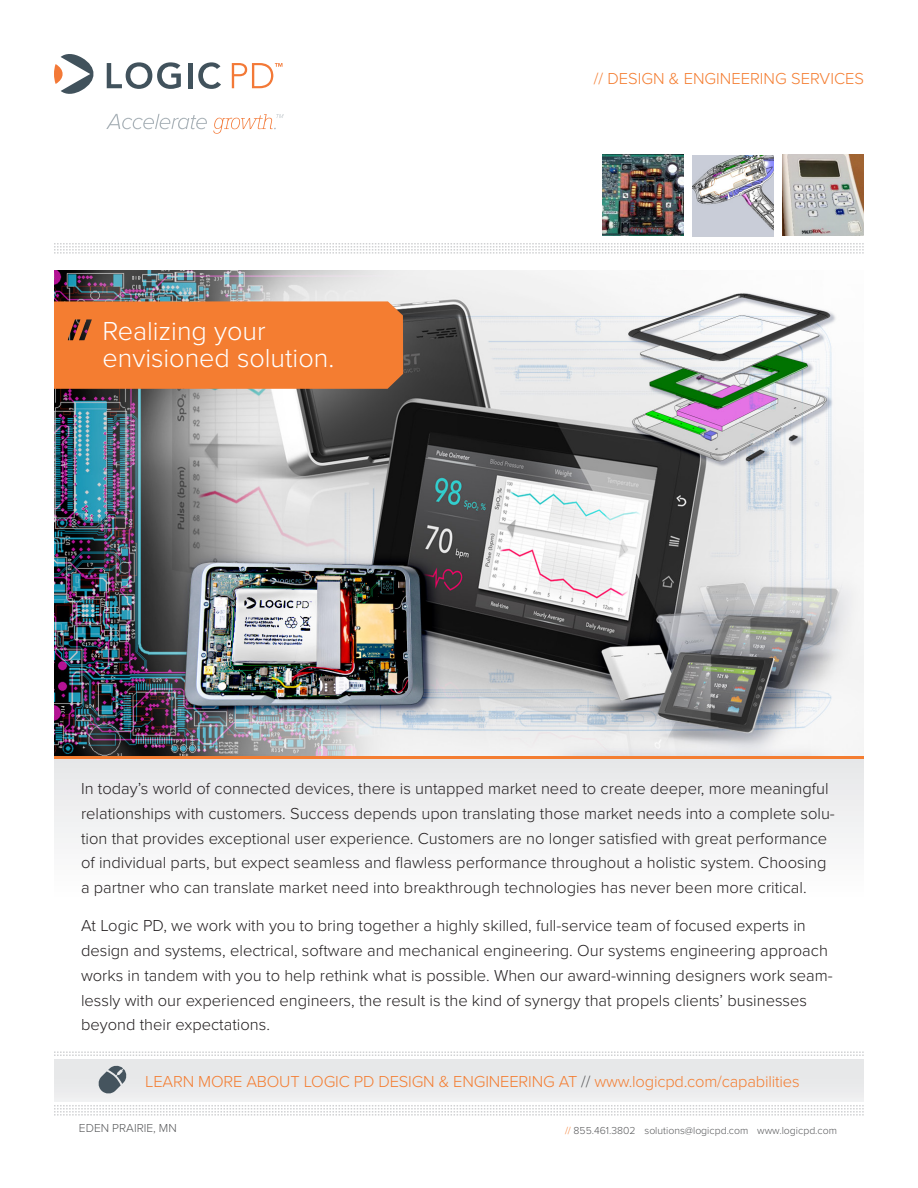
<style>
.page{position:relative;width:918px;height:1188px;background:#fff}
.page>*{position:absolute;margin:0;border:0;box-sizing:border-box;transform-origin:0 0}
.Main_Headline__White{font:300 27px "Proxima Nova";color:#fff}
.Body_Copy__Large{font:300 16.5px/24.8px "Proxima Nova";color:#231f20}
.Body_Copy__Large-2{font:300 16.5px "Proxima Nova";letter-spacing:-.01em;color:#f47d31}
.Footer_Contact_Info{font:300 12px "Proxima Nova";color:#57585a}
.t1{font:300 12px "Proxima Nova";color:#231f20}
.Footer_Contact_Info-2{font:300 10.5px "Proxima Nova";color:#57585a}
.s1{color:#57585a}
.s2{color:#f47d31}
</style>
<div class="page">
<svg style="left:54px;top:54px;width:40px;height:40px"></svg>
<svg style="left:107px;top:62px;width:74px;height:27px"></svg>
<hr style="left:188px;top:63px;width:4px;height:25px;background:#41525c">
<svg style="left:198px;top:62px;width:23px;height:27px"></svg>
<svg style="left:232px;top:63px;width:50px;height:25px"></svg>
<svg style="left:106px;top:114px;width:101px;height:15px"></svg>
<svg style="left:213px;top:114px;width:71px;height:20px"></svg>
<svg style="left:54px;top:1105px;width:810px;height:11px"></svg>
<svg style="left:54px;top:1051px;width:810px;height:5px"></svg>
<div style="left:54px;top:1059px;width:810px;height:43px;background:#e8e9ea"></div>
<div style="left:54px;top:759px;width:810px;height:140px;background:#f2f3f4"></div>
<img style="left:54px;top:271px;width:809px;height:485px">
<svg style="left:98px;top:1065px;width:29px;height:29px"></svg>
<img style="left:603px;top:155px;width:81px;height:81px">
<img style="left:692px;top:155px;width:81px;height:81px">
<img style="left:782px;top:155px;width:81px;height:81px">
<hr style="left:54px;top:756px;width:810px;height:3px;background:#f47d31">
<svg style="left:54px;top:243px;width:810px;height:11px"></svg>
<div style="left:54px;top:301px;width:349px;height:88px;background:#f47d31"></div>
<p class="Main_Headline__White" style="left:102px;top:315px;width:165px">Realizing your</p>
<p class="Main_Headline__White" style="left:102px;top:342px;width:233px">envisioned solution.</p>
<p class="Body_Copy__Large-2" style="left:594px;top:69px;width:272px">// DESIGN &amp; ENGINEERING SERVICES</p>
<p class="Body_Copy__Large" style="left:81px;top:777px;width:755px">In today’s world of connected devices, there is untapped market need to create deeper, more meaningful relationships with customers. Success depends upon translating those market needs into a complete solu&shy;tion that provides exceptional user experience. Customers are no longer satisfied with great performance of individual parts, but expect seamless and flawless performance throughout a holistic system. Choosing a partner who can translate market need into breakthrough technologies has never been more critical.</p>
<p class="Body_Copy__Large" style="left:81px;top:914px;width:753px">At Logic PD, we work with you to bring together a highly skilled, full-service team of focused experts in design and systems, electrical, software and mechanical engineering. Our systems engineering approach works in tandem with you to help rethink what is possible. When our award-winning designers work seam&shy;lessly with our experienced engineers, the result is the kind of synergy that propels clients’ businesses beyond their expectations.</p>
<p class="Body_Copy__Large-2" style="left:145px;top:1072px;width:656px">LEARN MORE ABOUT LOGIC PD DESIGN &amp; ENGINEERING AT <span class="s1">//</span> www.logicpd.com/capabilities</p>
<p class="Footer_Contact_Info" style="left:79px;top:1121px;width:99px">EDEN PRAIRIE, MN</p>
<p class="Footer_Contact_Info-2" style="left:565px;top:1124px;width:273px"><span class="s2">//</span> 855.461.3802 solutions@logicpd.com www.logicpd.com</p>
<p class="t1" style="left:81px;top:1123px;width:77px">MINNEAPOLIS</p>
</div>
